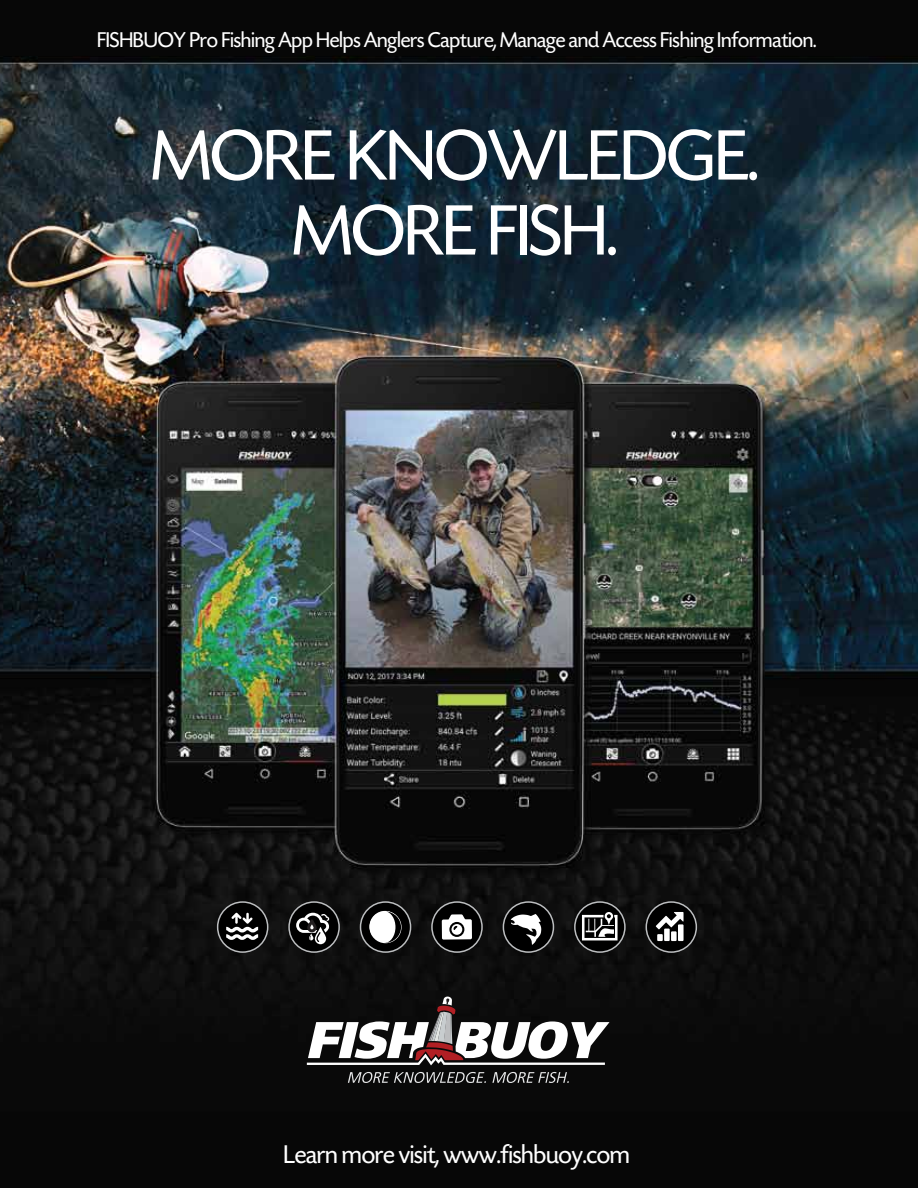
<style>
.page{position:relative;width:918px;height:1188px;background:#fff}
.page>*{position:absolute;margin:0;border:0;box-sizing:border-box;transform-origin:0 0}
.t1{font:75px/75px "Today SHOP";letter-spacing:-.01em;color:#fff;text-align:center}
.t2{font:27px "Today SHOP";letter-spacing:-.01em;color:#fff}
.t3{font:22.5px "Today SHOP";letter-spacing:-.01em;color:#fff}
</style>
<div class="page">
<img style="left:0;top:0;width:918px;height:1188px">
<svg style="left:348px;top:1072px;width:138px;height:11px;background:#4c4c4d"></svg>
<svg style="left:492px;top:1072px;width:77px;height:11px"></svg>
<svg style="left:307px;top:996px;width:303px;height:69px"></svg>
<svg style="left:575px;top:902px;width:50px;height:50px"></svg>
<div style="left:574px;top:901px;width:52px;height:52px;border:2px solid #bcbec0;border-radius:50%"></div>
<svg style="left:582px;top:912px;width:36px;height:28px"></svg>
<div style="left:361px;top:902px;width:50px;height:50px;background:#000;border-radius:50%"></div>
<div style="left:360px;top:901px;width:51px;height:52px;border:2px solid #bcbec0;border-radius:50%"></div>
<svg style="left:369px;top:911px;width:32px;height:32px"></svg>
<div style="left:218px;top:902px;width:50px;height:50px;background:#000;border-radius:50%"></div>
<div style="left:217px;top:901px;width:51px;height:52px;border:2px solid #bcbec0;border-radius:50%"></div>
<svg style="left:226px;top:913px;width:32px;height:27px"></svg>
<div style="left:289px;top:902px;width:50px;height:50px;background:#000;border-radius:50%"></div>
<div style="left:288px;top:901px;width:52px;height:52px;border:2px solid #bcbec0;border-radius:50%"></div>
<svg style="left:296px;top:913px;width:33px;height:31px"></svg>
<div style="left:646px;top:902px;width:50px;height:50px;background:#000;border-radius:50%"></div>
<div style="left:646px;top:901px;width:51px;height:52px;border:2px solid #bcbec0;border-radius:50%"></div>
<svg style="left:656px;top:912px;width:28px;height:17px"></svg>
<div style="left:657px;top:934px;width:6px;height:7px;background:#fff"></div>
<div style="left:664px;top:929px;width:6px;height:12px;background:#fff"></div>
<div style="left:678px;top:924px;width:6px;height:17px;background:#fff"></div>
<div style="left:671px;top:931px;width:6px;height:10px;background:#fff"></div>
<div style="left:432px;top:902px;width:50px;height:50px;background:#000;border-radius:50%"></div>
<div style="left:431px;top:901px;width:52px;height:52px;border:2px solid #bcbec0;border-radius:50%"></div>
<svg style="left:442px;top:914px;width:30px;height:26px"></svg>
<div style="left:503px;top:902px;width:50px;height:50px;background:#000;border-radius:50%"></div>
<div style="left:503px;top:901px;width:51px;height:52px;border:2px solid #bcbec0;border-radius:50%"></div>
<svg style="left:511px;top:914px;width:30px;height:31px"></svg>
<p class="t3" style="left:97px;top:29px;width:721px">FISHBUOY Pro Fishing App Helps Anglers Capture, Manage and Access Fishing Information.</p>
<h1 class="t1" style="left:151px;top:121px;width:609px">MORE KNOWLEDGE.<br>MORE FISH.</h1>
<p class="t2" style="left:284px;top:1140px;width:348px">Learn more visit, www.fishbuoy.com</p>
</div>
